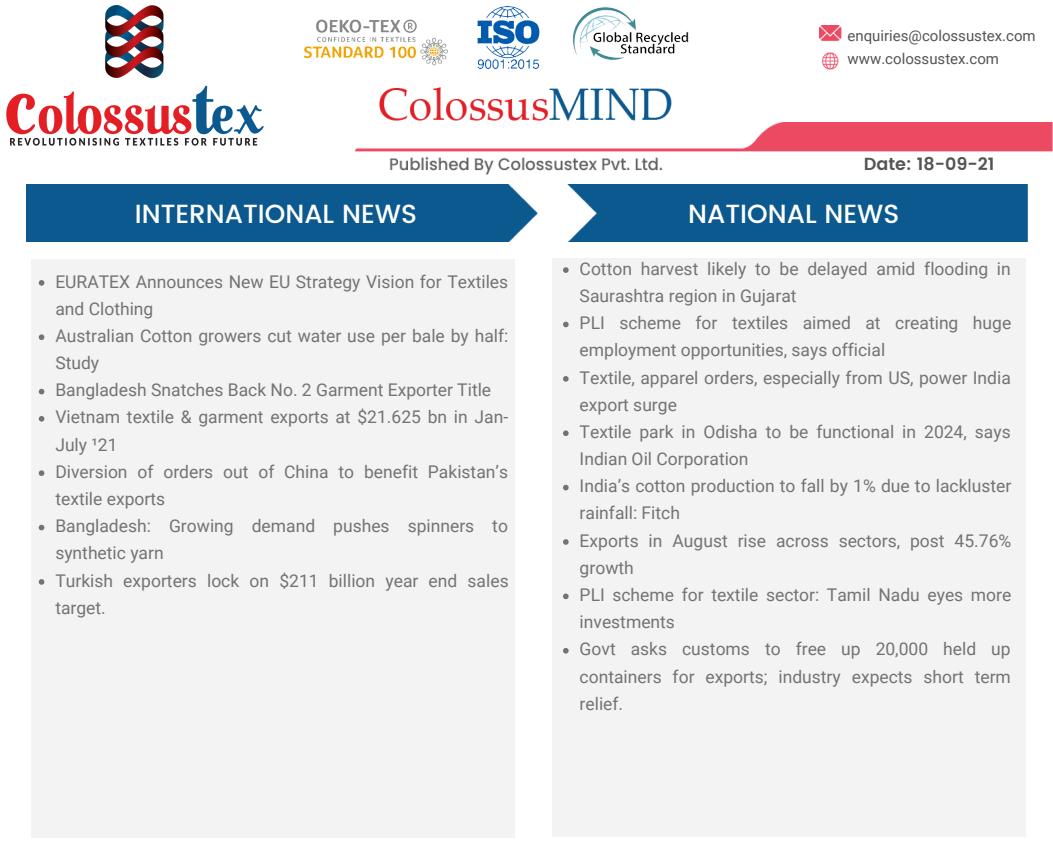
<style>
.page{position:relative;width:1053px;height:860px;background:#fff}
.page>*{position:absolute;margin:0;border:0;box-sizing:border-box;transform-origin:0 0}
.t1{font:500 26.25px "Poppins";color:#fff}
.t2{font:17.5px/27.1px "Roboto";color:#737373}
.t3{font:600 17.5px "Poppins";color:#545454}
.t4{font:15px "Roboto";color:#545454}
</style>
<div class="page">
<div style="left:27px;top:185px;width:1000px;height:57px;background:#0c598f"></div>
<div style="left:31px;top:259px;width:484px;height:578px;background:#f4f3f3"></div>
<div style="left:552px;top:258px;width:473px;height:578px;background:#f4f3f3"></div>
<img style="left:379px;top:87px;width:293px;height:34px">
<img style="left:573px;top:7px;width:116px;height:53px">
<img style="left:355px;top:123px;width:697px;height:29px">
<img style="left:390px;top:156px;width:272px;height:19px">
<img style="left:819px;top:26px;width:23px;height:44px">
<svg style="left:39px;top:280px;width:5px;height:6px"></svg>
<svg style="left:39px;top:334px;width:5px;height:6px"></svg>
<svg style="left:39px;top:389px;width:5px;height:5px"></svg>
<svg style="left:39px;top:416px;width:5px;height:5px"></svg>
<svg style="left:39px;top:470px;width:5px;height:6px"></svg>
<svg style="left:39px;top:525px;width:5px;height:5px"></svg>
<svg style="left:39px;top:579px;width:5px;height:6px"></svg>
<svg style="left:563px;top:267px;width:5px;height:6px"></svg>
<svg style="left:563px;top:322px;width:5px;height:5px"></svg>
<svg style="left:563px;top:376px;width:5px;height:6px"></svg>
<svg style="left:563px;top:430px;width:5px;height:6px"></svg>
<svg style="left:563px;top:485px;width:5px;height:5px"></svg>
<svg style="left:563px;top:539px;width:5px;height:6px"></svg>
<svg style="left:563px;top:593px;width:5px;height:6px"></svg>
<svg style="left:563px;top:648px;width:5px;height:5px"></svg>
<img style="left:477px;top:5px;width:96px;height:65px">
<img style="left:303px;top:19px;width:145px;height:47px">
<img style="left:6px;top:5px;width:258px;height:141px">
<p class="t4" style="left:847px;top:27px;width:190px">enquiries@colossustex.com</p>
<p class="t4" style="left:847px;top:50px;width:153px">www.colossustex.com</p>
<p class="t3" style="left:863px;top:154px;width:132px">Date: 18-09-21</p>
<p class="t1" style="left:135px;top:198px;width:283px">INTERNATIONAL NEWS</p>
<p class="t1" style="left:688px;top:198px;width:212px">NATIONAL NEWS</p>
<p class="t2" style="left:55px;top:268px;width:454px">EURATEX Announces New EU Strategy Vision for Textiles and Clothing</p>
<p class="t2" style="left:55px;top:322px;width:454px">Australian Cotton growers cut water use per bale by half:<br>Study</p>
<p class="t2" style="left:55px;top:377px;width:437px">Bangladesh Snatches Back No. 2 Garment Exporter Title</p>
<p class="t2" style="left:55px;top:404px;width:454px">Vietnam textile &amp; garment exports at $21.625 bn in Jan-<br>July ¹21</p>
<p class="t2" style="left:55px;top:458px;width:454px">Diversion of orders out of China to benefit Pakistan’s textile exports</p>
<p class="t2" style="left:55px;top:513px;width:454px">Bangladesh: Growing demand pushes spinners to synthetic yarn</p>
<p class="t2" style="left:55px;top:567px;width:455px">Turkish exporters lock on $211 billion year end sales target.</p>
<p class="t2" style="left:579px;top:255px;width:432px">Cotton harvest likely to be delayed amid flooding in<br>Saurashtra region in Gujarat</p>
<p class="t2" style="left:579px;top:310px;width:433px">PLI scheme for textiles aimed at creating huge employment opportunities, says official</p>
<p class="t2" style="left:579px;top:364px;width:432px">Textile, apparel orders, especially from US, power India export surge</p>
<p class="t2" style="left:579px;top:418px;width:432px">Textile park in Odisha to be functional in 2024, says<br>Indian Oil Corporation</p>
<p class="t2" style="left:579px;top:473px;width:433px">India’s cotton production to fall by 1% due to lackluster rainfall: Fitch</p>
<p class="t2" style="left:579px;top:527px;width:433px">Exports in August rise across sectors, post 45.76% growth</p>
<p class="t2" style="left:579px;top:581px;width:433px">PLI scheme for textile sector: Tamil Nadu eyes more investments</p>
<p class="t2" style="left:579px;top:636px;width:433px;text-align:justify">Govt asks customs to free up 20,000 held up containers for exports; industry expects short term relief.</p>
</div>
